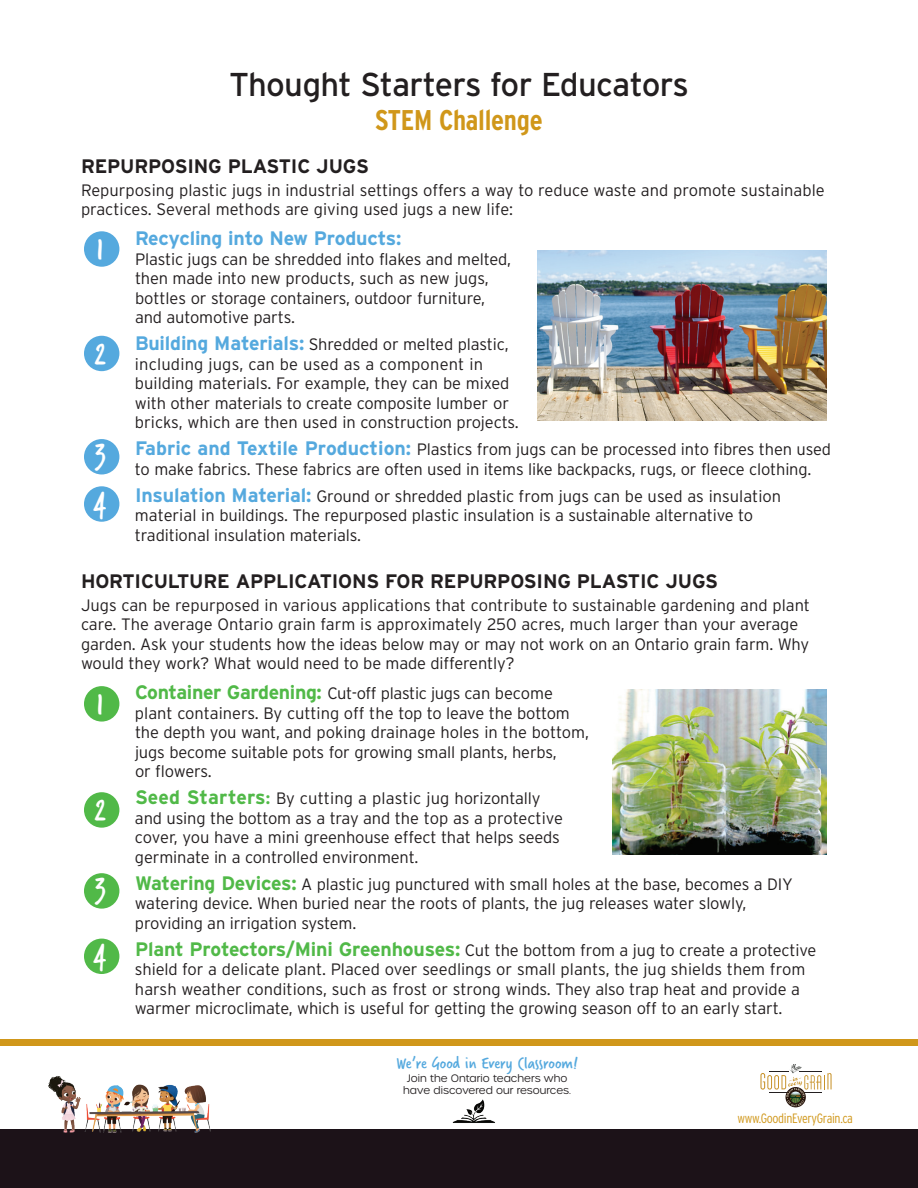
<style>
.page{position:relative;width:918px;height:1188px;background:#fff}
.page>*{position:absolute;margin:0;border:0;box-sizing:border-box;transform-origin:0 0}
.t1{font:33.45px "Verveine";color:#fff}
.t2{font:33px "Interstate";letter-spacing:-.02em;color:#231f20}
.t3{font:700 28.5px "Interstate Condensed";letter-spacing:-.01em;color:#d0971a}
.t4{font:700 19.5px "Interstate";letter-spacing:-.01em;color:#231f20}
.t5{font:700 19.5px "Interstate";letter-spacing:-.01em;color:#55a9de}
.t6{font:18px "Verveine";color:#55a9de}
.t7{font:300 16.5px/19.5px "Interstate";letter-spacing:-.01em;color:#231f20}
.t8{font:300 13.5px "Interstate Condensed";letter-spacing:-.025em;color:#d0971a}
.t9{font:300 10.5px/12px "Urbane Rounded";color:#231f20;text-align:center}
.s1{font-weight:700;font-size:19.5px;color:#55a9de}
.s2{font-weight:700;font-size:19.5px;color:#51b948}
.s3{font-weight:700;color:#51b948}
</style>
<div class="page">
<div style="left:0;top:1130px;width:918px;height:58px;background:#1c1218"></div>
<svg style="left:760px;top:1064px;width:72px;height:43px"></svg>
<div style="left:789px;top:1091px;width:13px;height:12px;border:1px solid #25130b;border-radius:50%"></div>
<img style="left:45px;top:1076px;width:169px;height:57px">
<div style="left:0;top:1040px;width:918px;height:6px;background:#d0971a"></div>
<img style="left:452px;top:1099px;width:43px;height:24px">
<img style="left:538px;top:251px;width:288px;height:169px">
<div style="left:84px;top:231px;width:35px;height:36px;background:#55a9de;border-radius:50%"></div>
<div style="left:84px;top:686px;width:35px;height:36px;background:#51b948;border-radius:50%"></div>
<div style="left:84px;top:336px;width:35px;height:35px;background:#55a9de;border-radius:50%"></div>
<div style="left:84px;top:792px;width:35px;height:36px;background:#51b948;border-radius:50%"></div>
<div style="left:84px;top:439px;width:35px;height:35px;background:#55a9de;border-radius:50%"></div>
<div style="left:84px;top:873px;width:35px;height:36px;background:#51b948;border-radius:50%"></div>
<div style="left:84px;top:486px;width:35px;height:36px;background:#55a9de;border-radius:50%"></div>
<div style="left:84px;top:939px;width:35px;height:35px;background:#51b948;border-radius:50%"></div>
<img style="left:612px;top:690px;width:214px;height:165px">
<h2 class="t2" style="left:229px;top:65px;width:461px">Thought Starters for Educators</h2>
<h3 class="t3" style="left:375px;top:104px;width:169px">STEM Challenge</h3>
<p class="t4" style="left:81px;top:155px;width:290px">REPURPOSING PLASTIC JUGS</p>
<p class="t7" style="left:81px;top:180px;width:745px">Repurposing plastic jugs in industrial settings offers a way to reduce waste and promote sustainable practices. Several methods are giving used jugs a new life:</p>
<p class="t5" style="left:135px;top:227px;width:268px">Recycling into New Products:</p>
<p class="t7" style="left:135px;top:249px;width:378px">Plastic jugs can be shredded into flakes and melted, then made into new products, such as new jugs, bottles or storage containers, outdoor furniture, and automotive parts.</p>
<p class="t7" style="left:135px;top:335px;width:385px"><span class="s1">Building Materials:</span> Shredded or melted plastic, including jugs, can be used as a component in building materials. For example, they can be mixed with other materials to create composite lumber or bricks, which are then used in construction projects.</p>
<p class="t7" style="left:135px;top:440px;width:698px"><span class="s1">Fabric and Textile Production:</span> Plastics from jugs can be processed into fibres then used to make fabrics. These fabrics are often used in items like backpacks, rugs, or fleece clothing.</p>
<p class="t7" style="left:135px;top:486px;width:648px"><span class="s1">Insulation Material:</span> Ground or shredded plastic from jugs can be used as insulation material in buildings. The repurposed plastic insulation is a sustainable alternative to traditional insulation materials.</p>
<p class="t4" style="left:81px;top:570px;width:639px">HORTICULTURE APPLICATIONS FOR REPURPOSING PLASTIC JUGS</p>
<p class="t7" style="left:81px;top:595px;width:731px">Jugs can be repurposed in various applications that contribute to sustainable gardening and plant care. The average Ontario grain farm is approximately 250 acres, much larger than your average garden. Ask your students how the ideas below may or may not work on an Ontario grain farm. Why would they work? What would need to be made differently?</p>
<p class="t7" style="left:135px;top:684px;width:456px"><span class="s2">Container Gardening:</span> Cut-off plastic jugs can become plant containers. By cutting off the top to leave the bottom the depth you want, and poking drainage holes in the bottom, jugs become suitable pots for growing small plants, herbs,<br>or flowers.</p>
<p class="t7" style="left:135px;top:789px;width:430px"><span class="s2">Seed Starters</span><span class="s3">:</span> By cutting a plastic jug horizontally and using the bottom as a tray and the top as a protective cover, you have a mini greenhouse effect that helps seeds germinate in a controlled environment.</p>
<p class="t7" style="left:135px;top:874px;width:659px"><span class="s2">Watering Devices:</span> A plastic jug punctured with small holes at the base, becomes a DIY watering device. When buried near the roots of plants, the jug releases water slowly, providing an irrigation system.</p>
<p class="t7" style="left:135px;top:940px;width:683px"><span class="s2">Plant Protectors/Mini Greenhouses:</span> Cut the bottom from a jug to create a protective shield for a delicate plant. Placed over seedlings or small plants, the jug shields them from harsh weather conditions, such as frost or strong winds. They also trap heat and provide a warmer microclimate, which is useful for getting the growing season off to an early start.</p>
<h1 class="t1" style="left:97px;top:226px;width:9px">1</h1>
<h1 class="t1" style="left:95px;top:330px;width:13px">2</h1>
<h1 class="t1" style="left:95px;top:431px;width:13px">3</h1>
<h1 class="t1" style="left:94px;top:478px;width:15px">4</h1>
<h1 class="t1" style="left:97px;top:681px;width:9px">1</h1>
<h1 class="t1" style="left:95px;top:787px;width:13px">2</h1>
<h1 class="t1" style="left:95px;top:865px;width:13px">3</h1>
<h1 class="t1" style="left:94px;top:930px;width:15px">4</h1>
<p class="t6" style="left:396px;top:1051px;width:183px">We’re Good in Every Classroom!</p>
<p class="t9" style="left:403px;top:1072px;width:169px">Join the Ontario teachers who have discovered our resources.</p>
<p class="t8" style="left:737px;top:1110px;width:117px">www.GoodinEveryGrain.ca</p>
</div>
